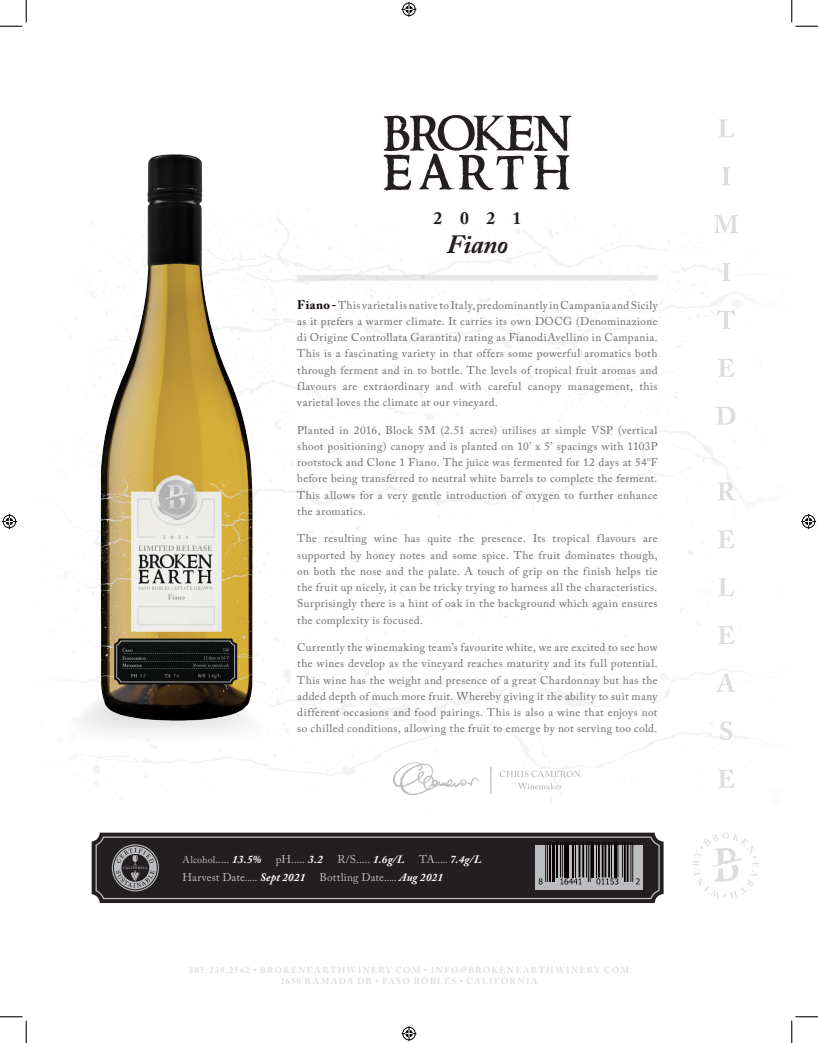
<style>
.page{position:relative;width:818px;height:1043px;background:#fff}
.page>*{position:absolute;margin:0;border:0;box-sizing:border-box;transform-origin:0 0}
.t1{font:italic 700 26.25px "Adobe Caslon Pro";letter-spacing:-.01em;color:#231f20}
.t2{font:700 17.5px "Adobe Caslon Pro";color:#231f20}
.t3{font:11.25px/16.2px "Adobe Caslon Pro";letter-spacing:.035em;color:#6c6d70;text-align:justify}
.t4{font:11.25px "Adobe Caslon Pro";letter-spacing:.01em;color:#bcbdc0}
.t5{font:10px "Adobe Caslon Pro";letter-spacing:.005em;color:#bcbdc0}
.t6{font:700 8.75px "Adobe Caslon Pro";letter-spacing:.145em;color:#dcdddf}
.s1{font-weight:700;font-size:12.5px;color:#080302}
.s2{font-size:11.25px}
.s3{font-weight:700;font-style:italic;font-size:11.25px;color:#fff}
.s4{font-weight:700;font-style:italic;color:#fff}
</style>
<div class="page">
<svg style="left:60px;top:691px;width:219px;height:53px"></svg>
<img style="left:73px;top:154px;width:192px;height:575px">
<svg style="left:718px;top:119px;width:16px;height:18px"></svg>
<svg style="left:722px;top:167px;width:8px;height:18px"></svg>
<svg style="left:713px;top:215px;width:24px;height:18px"></svg>
<svg style="left:721px;top:263px;width:9px;height:18px"></svg>
<svg style="left:716px;top:310px;width:19px;height:19px"></svg>
<svg style="left:718px;top:359px;width:16px;height:18px"></svg>
<svg style="left:716px;top:407px;width:19px;height:18px"></svg>
<svg style="left:718px;top:482px;width:17px;height:18px"></svg>
<svg style="left:718px;top:530px;width:16px;height:18px"></svg>
<svg style="left:718px;top:578px;width:16px;height:18px"></svg>
<svg style="left:718px;top:626px;width:16px;height:18px"></svg>
<svg style="left:716px;top:673px;width:19px;height:19px"></svg>
<svg style="left:720px;top:721px;width:12px;height:19px"></svg>
<svg style="left:718px;top:769px;width:16px;height:18px"></svg>
<div style="left:297px;top:275px;width:360px;height:5px;background:#e6e7e9"></div>
<svg style="left:383px;top:115px;width:188px;height:76px"></svg>
<svg style="left:692px;top:832px;width:67px;height:66px"></svg>
<svg style="left:92px;top:832px;width:571px;height:71px;background:#3c3839"></svg>
<svg style="left:95px;top:836px;width:564px;height:63px;background:#2b2829"></svg>
<svg style="left:112px;top:844px;width:47px;height:47px;background:#656365"></svg>
<svg style="left:535px;top:845px;width:107px;height:44px;background:#a3a3a6"></svg>
<hr style="left:547px;top:842px;width:1px;height:39px;background:#080302">
<hr style="left:545px;top:842px;width:1px;height:39px;background:#080302">
<hr style="left:549px;top:842px;width:1px;height:39px;background:#080302">
<hr style="left:551px;top:842px;width:3px;height:39px;background:#080302">
<hr style="left:556px;top:842px;width:2px;height:35px;background:#080302">
<hr style="left:562px;top:842px;width:1px;height:35px;background:#080302">
<hr style="left:560px;top:842px;width:1px;height:35px;background:#080302">
<svg style="left:563px;top:842px;width:4px;height:35px"></svg>
<hr style="left:568px;top:842px;width:1px;height:35px;background:#080302">
<hr style="left:572px;top:842px;width:2px;height:35px;background:#080302">
<hr style="left:575px;top:842px;width:1px;height:35px;background:#080302">
<hr style="left:582px;top:842px;width:2px;height:35px;background:#080302">
<hr style="left:578px;top:842px;width:2px;height:35px;background:#080302">
<hr style="left:589px;top:842px;width:1px;height:39px;background:#080302">
<hr style="left:587px;top:842px;width:1px;height:39px;background:#080302">
<hr style="left:586px;top:842px;width:1px;height:35px;background:#080302">
<hr style="left:591px;top:842px;width:3px;height:35px;background:#080302">
<hr style="left:596px;top:842px;width:1px;height:35px;background:#080302">
<hr style="left:608px;top:842px;width:2px;height:35px;background:#080302">
<hr style="left:604px;top:842px;width:2px;height:35px;background:#080302">
<hr style="left:601px;top:842px;width:2px;height:35px;background:#080302">
<hr style="left:598px;top:842px;width:2px;height:35px;background:#080302">
<hr style="left:611px;top:842px;width:1px;height:35px;background:#080302">
<hr style="left:613px;top:842px;width:3px;height:35px;background:#080302">
<hr style="left:622px;top:842px;width:1px;height:35px;background:#080302">
<hr style="left:617px;top:842px;width:1px;height:35px;background:#080302">
<hr style="left:626px;top:842px;width:2px;height:39px;background:#080302">
<hr style="left:624px;top:842px;width:1px;height:39px;background:#080302">
<hr style="left:632px;top:842px;width:1px;height:39px;background:#080302">
<hr style="left:630px;top:842px;width:1px;height:39px;background:#080302">
<svg style="left:538px;top:878px;width:4px;height:6px"></svg>
<svg style="left:560px;top:878px;width:21px;height:6px"></svg>
<svg style="left:596px;top:878px;width:22px;height:6px"></svg>
<svg style="left:636px;top:878px;width:3px;height:6px"></svg>
<svg style="left:490px;top:766px;width:1px;height:28px"></svg>
<svg style="left:499px;top:770px;width:81px;height:7px"></svg>
<svg style="left:518px;top:783px;width:44px;height:6px"></svg>
<svg style="left:392px;top:762px;width:87px;height:33px"></svg>
<svg style="left:0;top:0;width:27px;height:27px"></svg>
<svg style="left:0;top:1016px;width:27px;height:26px"></svg>
<svg style="left:791px;top:0;width:27px;height:27px"></svg>
<svg style="left:791px;top:1016px;width:27px;height:26px"></svg>
<svg style="left:401px;top:2px;width:15px;height:15px"></svg>
<svg style="left:401px;top:1026px;width:15px;height:15px"></svg>
<svg style="left:2px;top:514px;width:15px;height:15px"></svg>
<svg style="left:801px;top:514px;width:15px;height:15px"></svg>
<h2 class="t2" style="left:433px;top:208px;width:89px">2021</h2>
<h1 class="t1" style="left:447px;top:228px;width:63px">Fiano</h1>
<p class="t3" style="left:297px;top:296px;width:362px"><span class="s1">Fiano -</span>This varietal is native to Italy, predominantly in Campania and Sicily as it prefers a warmer climate. It carries its own DOCG (Denominazione di Origine Controllata Garantita) rating as FianodiAvellino in Campania.<br>This is a fascinating variety in that offers some powerful aromatics both through ferment and in to bottle. The levels of tropical fruit aromas and flavours are extraordinary and with careful canopy management, this varietal loves the climate at our vineyard.</p>
<p class="t3" style="left:297px;top:421px;width:362px">Planted in 2016, Block 5M (2.51 acres) utilises at simple VSP (vertical shoot positioning) canopy and is planted on 10’ x 5’ spacings with 1103P rootstock and Clone 1 Fiano. The juice was fermented for 12 days at 54<sup>o</sup>F before being transferred to neutral white barrels to complete the ferment.<br>This allows for a very gentle introduction of oxygen to further enhance the aromatics.</p>
<p class="t3" style="left:297px;top:530px;width:362px">The resulting wine has quite the presence. Its tropical flavours are supported by honey notes and some spice. The fruit dominates though, on both the nose and the palate. A touch of grip on the finish helps tie the fruit up nicely, it can be tricky trying to harness all the characteristics.<br>Surprisingly there is a hint of oak in the background which again ensures the complexity is focused.</p>
<p class="t3" style="left:297px;top:639px;width:362px">Currently the winemaking team’s favourite white, we are excited to see how the wines develop as the vineyard reaches maturity and its full potential.<br>This wine has the weight and presence of a great Chardonnay but has the added depth of much more fruit. Whereby giving it the ability to suit many different occasions and food pairings. This is also a wine that enjoys not so chilled conditions, allowing the fruit to emerge by not serving too cold.</p>
<p class="t5" style="left:182px;top:854px;width:80px">Alcohol<span class="s2">.....</span> <span class="s3">13.5%</span></p>
<p class="t4" style="left:276px;top:852px;width:49px">pH..... <span class="s4">3.2</span></p>
<p class="t4" style="left:337px;top:852px;width:69px">R/S..... <span class="s4">1.6g/L</span></p>
<p class="t4" style="left:419px;top:852px;width:64px">TA..... <span class="s4">7.4g/L</span></p>
<p class="t4" style="left:182px;top:870px;width:124px">Harvest Date..... <span class="s4">Sept 2021</span></p>
<p class="t4" style="left:319px;top:870px;width:125px">Bottling Date..... <span class="s4">Aug 2021</span></p>
<p class="t6" style="left:189px;top:964px;width:441px">805.239.2562 • BROKENEARTHWINERY.COM • INFO@BROKENEARTHWINERY.COM</p>
<p class="t6" style="left:280px;top:975px;width:259px">1650 RAMADA DR • PASO ROBLES • CALIFORNIA</p>
</div>
